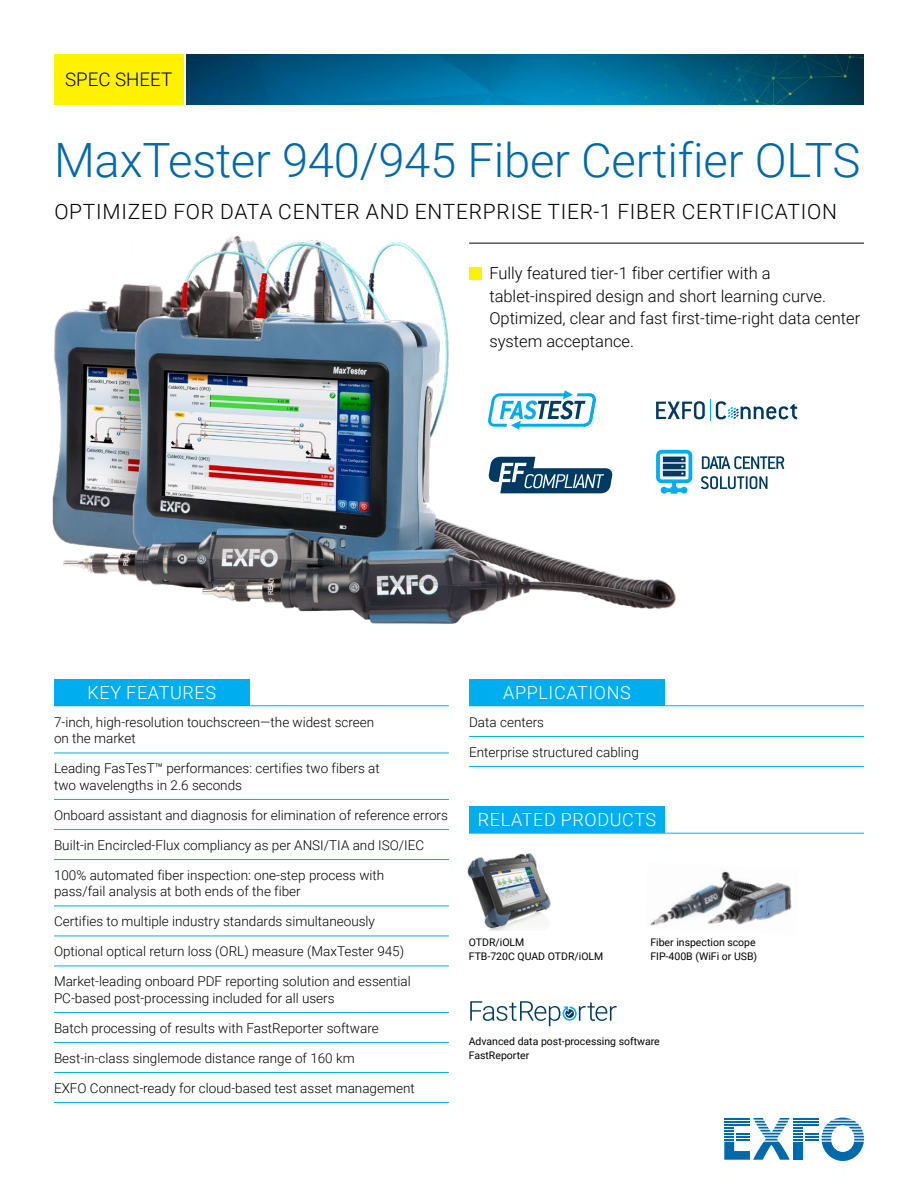
<style>
.page{position:relative;width:918px;height:1188px;background:#fff}
.page>*{position:absolute;margin:0;border:0;box-sizing:border-box;transform-origin:0 0}
.Titre{font:300 47.25px "Roboto";letter-spacing:-.005em;color:#0069aa}
.Sous-titre_1{font:300 21px "Roboto";letter-spacing:.035em;color:#000}
.t1{font:300 18.75px "Roboto";color:#000}
.Sous-titre_2{font:300 18px "Roboto";letter-spacing:.035em;color:#fff}
.Bande_bleu_-_Texte{font:300 16.5px/22.5px "Roboto";color:#000}
.Key_-_Texte_filet{font:300 13.5px/16.5px "Roboto";color:#000}
.Complement_-_Texte{font:10.5px "Roboto";color:#000}
</style>
<div class="page">
<img style="left:187px;top:54px;width:677px;height:51px">
<div style="left:54px;top:54px;width:129px;height:51px;background:#fff200"></div>
<svg style="left:724px;top:1118px;width:140px;height:43px"></svg>
<hr style="left:724px;top:1124px;width:26px;height:2px;background:#0069aa">
<img style="left:52px;top:235px;width:636px;height:389px">
<svg style="left:470px;top:1001px;width:147px;height:25px"></svg>
<hr style="left:54px;top:753px;width:395px;height:1px;background:#00aeef">
<hr style="left:54px;top:799px;width:395px;height:1px;background:#00aeef">
<hr style="left:54px;top:829px;width:395px;height:1px;background:#00aeef">
<hr style="left:54px;top:859px;width:395px;height:1px;background:#00aeef">
<hr style="left:54px;top:906px;width:395px;height:1px;background:#00aeef">
<hr style="left:54px;top:936px;width:395px;height:1px;background:#00aeef">
<hr style="left:54px;top:966px;width:395px;height:1px;background:#00aeef">
<hr style="left:54px;top:1012px;width:395px;height:1px;background:#00aeef">
<hr style="left:54px;top:1042px;width:395px;height:1px;background:#00aeef">
<hr style="left:54px;top:1072px;width:395px;height:1px;background:#00aeef">
<hr style="left:54px;top:1102px;width:395px;height:1px;background:#00aeef">
<svg style="left:656px;top:399px;width:141px;height:22px"></svg>
<svg style="left:702px;top:456px;width:82px;height:13px"></svg>
<svg style="left:701px;top:476px;width:66px;height:13px"></svg>
<svg style="left:656px;top:450px;width:36px;height:43px"></svg>
<img style="left:467px;top:853px;width:83px;height:78px">
<svg style="left:488px;top:457px;width:125px;height:36px"></svg>
<svg style="left:488px;top:390px;width:108px;height:40px"></svg>
<hr style="left:469px;top:736px;width:395px;height:1px;background:#00aeef">
<hr style="left:469px;top:766px;width:395px;height:1px;background:#00aeef">
<hr style="left:469px;top:243px;width:395px;height:1px;background:#000">
<div style="left:469px;top:267px;width:13px;height:13px;background:#fff200"></div>
<div style="left:469px;top:806px;width:196px;height:27px;background:#00aeef"></div>
<hr style="left:469px;top:833px;width:196px;height:1px;background:#00aeef">
<hr style="left:665px;top:833px;width:199px;height:1px;background:#00aeef">
<div style="left:469px;top:679px;width:196px;height:27px;background:#00aeef"></div>
<hr style="left:665px;top:705px;width:199px;height:1px;background:#00aeef">
<div style="left:54px;top:679px;width:196px;height:27px;background:#00aeef"></div>
<hr style="left:250px;top:705px;width:199px;height:1px;background:#00aeef">
<img style="left:650px;top:871px;width:80px;height:55px">
<img style="left:705px;top:877px;width:87px;height:49px">
<h3 class="t1" style="left:65px;top:67px;width:109px">SPEC SHEET</h3>
<p class="Titre" style="left:54px;top:128px;width:808px">MaxTester 940/945 Fiber Certifier OLTS</p>
<p class="Sous-titre_1" style="left:54px;top:197px;width:784px">OPTIMIZED FOR DATA CENTER AND ENTERPRISE TIER-1 FIBER CERTIFICATION</p>
<p class="Bande_bleu_-_Texte" style="left:489px;top:262px;width:372px">Fully featured tier-1 fiber certifier with a tablet‑inspired design and short learning curve.<br>Optimized, clear and fast first-time-right data center system acceptance.</p>
<p class="Sous-titre_2" style="left:88px;top:680px;width:130px">KEY FEATURES</p>
<p class="Sous-titre_2" style="left:503px;top:680px;width:129px">APPLICATIONS</p>
<p class="Key_-_Texte_filet" style="left:54px;top:713px;width:322px">7-inch, high-resolution touchscreen—the widest screen on the market</p>
<p class="Key_-_Texte_filet" style="left:54px;top:759px;width:327px">Leading FasTesT™ performances: certifies two fibers at two wavelengths in 2.6 seconds</p>
<p class="Key_-_Texte_filet" style="left:54px;top:806px;width:396px">Onboard assistant and diagnosis for elimination of reference errors</p>
<p class="Key_-_Texte_filet" style="left:54px;top:836px;width:372px">Built-in Encircled-Flux compliancy as per ANSI/TIA and ISO/IEC</p>
<p class="Key_-_Texte_filet" style="left:54px;top:866px;width:332px">100% automated fiber inspection: one-step process with pass/fail analysis at both ends of the fiber</p>
<p class="Key_-_Texte_filet" style="left:54px;top:912px;width:323px">Certifies to multiple industry standards simultaneously</p>
<p class="Key_-_Texte_filet" style="left:54px;top:942px;width:352px">Optional optical return loss (ORL) measure (MaxTester 945)</p>
<p class="Key_-_Texte_filet" style="left:54px;top:972px;width:358px">Market-leading onboard PDF reporting solution and essential<br>PC-based post‑processing included for all users</p>
<p class="Key_-_Texte_filet" style="left:54px;top:1019px;width:326px">Batch processing of results with FastReporter software</p>
<p class="Key_-_Texte_filet" style="left:54px;top:1049px;width:302px">Best-in-class singlemode distance range of 160 km</p>
<p class="Key_-_Texte_filet" style="left:54px;top:1079px;width:362px">EXFO Connect-ready for cloud-based test asset management</p>
<p class="Key_-_Texte_filet" style="left:469px;top:713px;width:76px">Data centers</p>
<p class="Key_-_Texte_filet" style="left:469px;top:743px;width:171px">Enterprise structured cabling</p>
<p class="Sous-titre_2" style="left:478px;top:807px;width:180px">RELATED PRODUCTS</p>
<p class="Complement_-_Texte" style="left:469px;top:935px;width:57px">OTDR/iOLM</p>
<p class="Complement_-_Texte" style="left:469px;top:949px;width:136px">FTB-720C QUAD OTDR/iOLM</p>
<p class="Complement_-_Texte" style="left:650px;top:935px;width:107px">Fiber inspection scope</p>
<p class="Complement_-_Texte" style="left:650px;top:949px;width:108px">FIP-400B (WiFi or USB)</p>
<p class="Complement_-_Texte" style="left:469px;top:1034px;width:193px">Advanced data post-processing software</p>
<p class="Complement_-_Texte" style="left:469px;top:1048px;width:62px">FastReporter</p>
</div>
